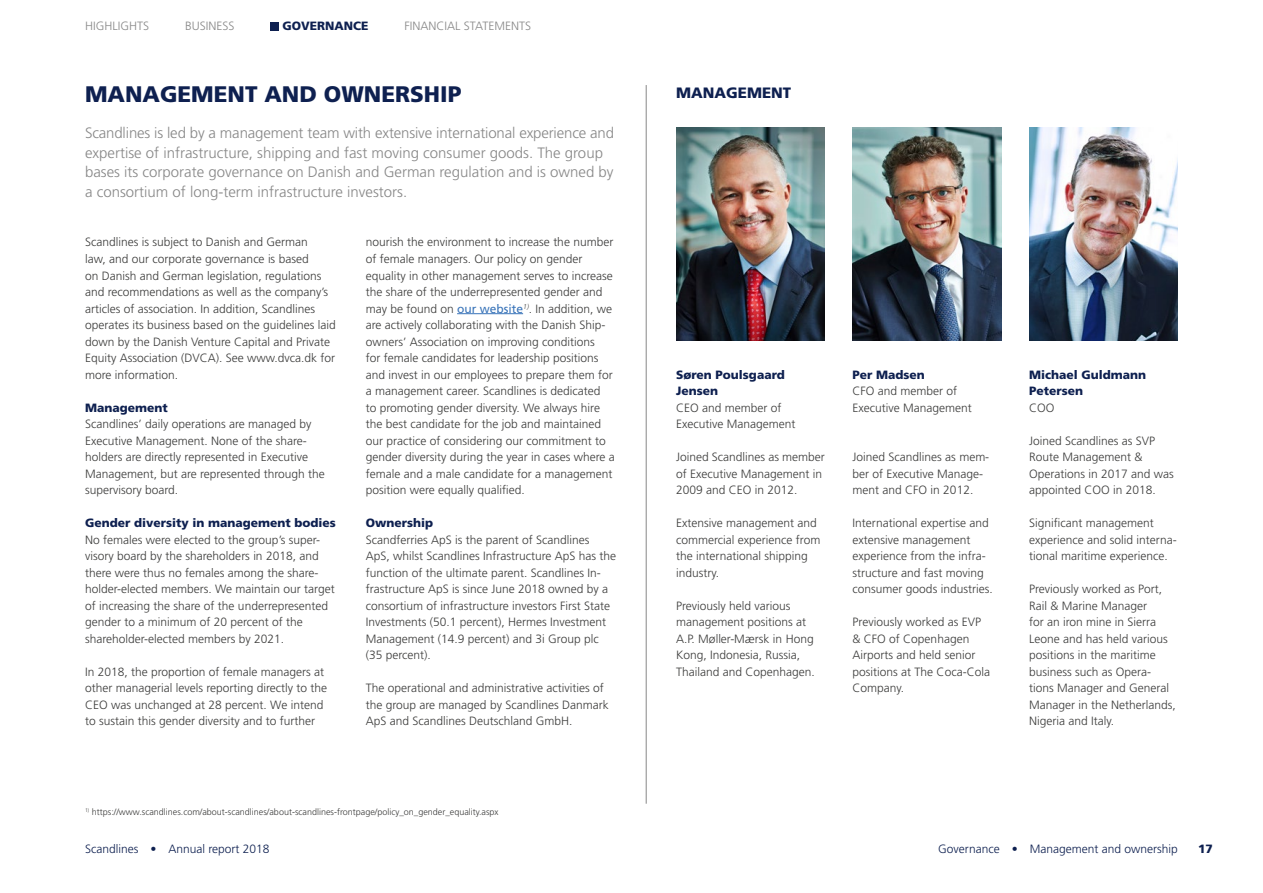
<style>
.page{position:relative;width:1263px;height:893px;background:#fff}
.page>*{position:absolute;margin:0;border:0;box-sizing:border-box;transform-origin:0 0}
.t1{font:900 22.5px "Frutiger LT Std";color:#0e2050}
.t2{font:300 15px/19.5px "Frutiger LT Std";color:#878787}
.t3{font:900 15px "Frutiger LT Std";color:#0e2050}
.t4{font:300 12px/16.5px "Frutiger LT Std";color:#3c3c3b}
.t5{font:900 12px/16.5px "Frutiger LT Std";color:#0e2050}
.t6{font:300 12px "Frutiger LT Std";color:#0e2050}
.t7{font:300 12px "Frutiger LT Std";color:#878787}
.t8{font:300 9px "Frutiger LT Std";color:#3c3c3b}
.s1{font-weight:400;color:#3974b9}
</style>
<div class="page">
<hr style="left:646px;top:85px;width:1px;height:719px;background:#878787">
<img style="left:676px;top:128px;width:149px;height:212px">
<img style="left:853px;top:128px;width:148px;height:212px">
<img style="left:1029px;top:128px;width:149px;height:212px">
<hr style="left:457px;top:313px;width:66px;height:1px;background:#3974b9">
<div style="left:270px;top:22px;width:9px;height:8px;background:#0e2050"></div>
<p class="t7" style="left:85px;top:19px;width:65px">HIGHLIGHTS</p>
<p class="t7" style="left:185px;top:19px;width:51px">BUSINESS</p>
<p class="t5" style="left:283px;top:18px;width:88px">GOVERNANCE</p>
<p class="t7" style="left:405px;top:19px;width:128px">FINANCIAL STATEMENTS</p>
<h1 class="t1" style="left:85px;top:80px;width:378px">MANAGEMENT AND OWNERSHIP</h1>
<p class="t2" style="left:85px;top:124px;width:530px">Scandlines is led by a management team with extensive international experience and expertise of infrastructure, shipping and fast moving consumer goods. The group bases its corporate governance on Danish and German regulation and is owned by a consortium of long-term infrastructure investors.</p>
<p class="t4" style="left:85px;top:234px;width:252px">Scandlines is subject to Danish and German<br>law, and our corporate governance is based<br>on Danish and German legislation, regulations and recommendations as well as the company’s articles of association. In addition, Scandlines operates its business based on the guidelines laid down by the Danish Venture Capital and Private Equity Association (DVCA). See www.dvca.dk for more information.</p>
<p class="t5" style="left:85px;top:399px;width:84px">Management</p>
<p class="t4" style="left:85px;top:416px;width:241px">Scandlines’ daily operations are managed by Executive Management. None of the share&shy;holders are directly represented in Executive Management, but are represented through the supervisory board.</p>
<p class="t5" style="left:85px;top:514px;width:252px">Gender diversity in management bodies</p>
<p class="t4" style="left:85px;top:531px;width:251px">No females were elected to the group’s super&shy;visory board by the shareholders in 2018, and there were thus no females among the share&shy;holder-elected members. We maintain our target of increasing the share of the underrepresented gender to a minimum of 20 percent of the shareholder-elected members by 2021.</p>
<p class="t4" style="left:85px;top:663px;width:244px">In 2018, the proportion of female managers at other managerial levels reporting directly to the CEO was unchanged at 28 percent. We intend to sustain this gender diversity and to further</p>
<p class="t4" style="left:366px;top:234px;width:251px">nourish the environment to increase the number of female managers. Our policy on gender equality in other management serves to increase the share of the underrepresented gender and may be found on <span class="s1">our website</span><sup>1)</sup>. In addition, we are actively collaborating with the Danish Ship&shy;owners’ Association on improving conditions<br>for female candidates for leadership positions and invest in our employees to prepare them for a management career. Scandlines is dedicated<br>to promoting gender diversity. We always hire the best candidate for the job and maintained our practice of considering our commitment to gender diversity during the year in cases where a female and a male candidate for a management position were equally qualified.</p>
<p class="t5" style="left:366px;top:514px;width:69px">Ownership</p>
<p class="t4" style="left:366px;top:531px;width:252px">Scandferries ApS is the parent of Scandlines ApS, whilst Scandlines Infrastructure ApS has the function of the ultimate parent. Scandlines In&shy;frastructure ApS is since June 2018 owned by a consortium of infrastructure investors First State Investments (50.1 percent), Hermes Investment Management (14.9 percent) and 3i Group plc (35 percent).</p>
<p class="t4" style="left:366px;top:680px;width:244px">The operational and administrative activities of the group are managed by Scandlines Danmark<br>ApS and Scandlines Deutschland GmbH.</p>
<p class="t8" style="left:85px;top:806px;width:415px"><sup>1)</sup> https://www.scandlines.com/about-scandlines/about-scandlines-frontpage/policy_on_gender_equality.aspx</p>
<p class="t3" style="left:676px;top:84px;width:117px">MANAGEMENT</p>
<p class="t5" style="left:676px;top:366px;width:110px">Søren Poulsgaard<br>Jensen</p>
<p class="t4" style="left:676px;top:399px;width:121px">CEO and member of<br>Executive Management</p>
<p class="t4" style="left:676px;top:449px;width:150px">Joined Scandlines as member of Executive Management in<br>2009 and CEO in 2012.</p>
<p class="t4" style="left:676px;top:515px;width:146px">Extensive management and commercial experience from the international shipping industry.</p>
<p class="t4" style="left:676px;top:597px;width:140px">Previously held various management positions at<br>A.P. Møller-Mærsk in Hong<br>Kong, Indonesia, Russia,<br>Thailand and Copenhagen.</p>
<p class="t5" style="left:853px;top:366px;width:74px">Per Madsen</p>
<p class="t4" style="left:853px;top:383px;width:121px">CFO and member of<br>Executive Management</p>
<p class="t4" style="left:853px;top:449px;width:138px">Joined Scandlines as mem&shy;ber of Executive Manage&shy;ment and CFO in 2012.</p>
<p class="t4" style="left:853px;top:515px;width:142px">International expertise and extensive management experience from the infra&shy;structure and fast moving consumer goods industries.</p>
<p class="t4" style="left:853px;top:614px;width:139px">Previously worked as EVP &amp; CFO of Copenhagen<br>Airports and held senior positions at The Coca-Cola<br>Company.</p>
<p class="t5" style="left:1029px;top:366px;width:119px">Michael Guldmann<br>Petersen</p>
<p class="t4" style="left:1029px;top:399px;width:27px">COO</p>
<p class="t4" style="left:1029px;top:432px;width:146px">Joined Scandlines as SVP<br>Route Management &amp;<br>Operations in 2017 and was appointed COO in 2018.</p>
<p class="t4" style="left:1029px;top:515px;width:149px">Significant management experience and solid interna&shy;tional maritime experience.</p>
<p class="t4" style="left:1029px;top:581px;width:148px">Previously worked as Port,<br>Rail &amp; Marine Manager<br>for an iron mine in Sierra<br>Leone and has held various positions in the maritime business such as Opera&shy;tions Manager and General<br>Manager in the Netherlands,<br>Nigeria and Italy.</p>
<p class="t6" style="left:85px;top:842px;width:186px">Scandlines • Annual report 2018</p>
<p class="t6" style="left:938px;top:842px;width:241px">Governance • Management and ownership</p>
<p class="t5" style="left:1198px;top:841px;width:16px">17</p>
</div>
